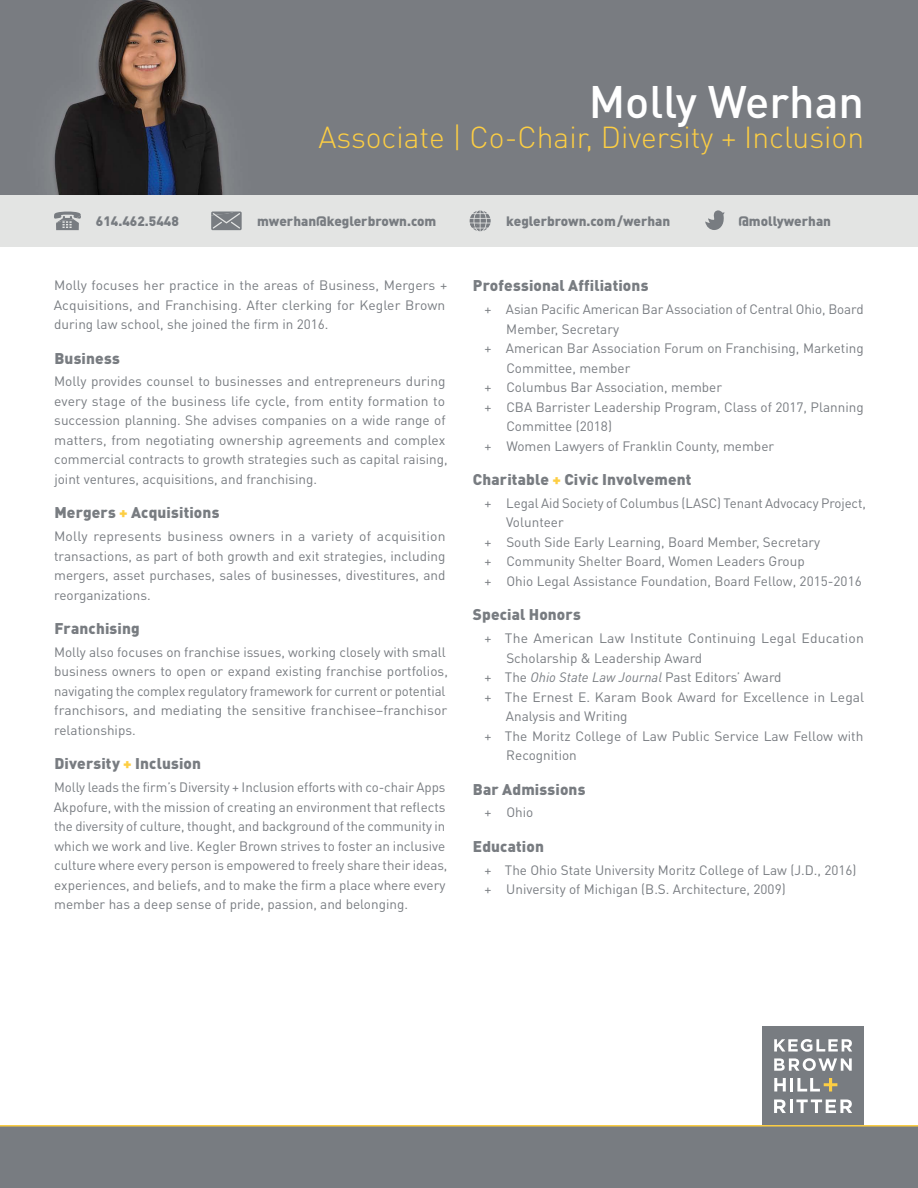
<style>
.page{position:relative;width:918px;height:1188px;background:#fff}
.page>*{position:absolute;margin:0;border:0;box-sizing:border-box;transform-origin:0 0}
.t1{font:500 45px "DIN Pro";color:#fff}
.t2{font:300 30px "DIN Pro";color:#fdce43}
.t3{font:900 15.3px "DIN Pro";letter-spacing:.01em;color:#787c81}
.t4{font:13.5px/19.5px "DIN Pro";color:#787c81}
.t5{font:900 13.5px "DIN Pro";color:#787c81}
.s1{color:#fdce43}
.s2{font-style:italic}
</style>
<div class="page">
<div style="left:0;top:1125px;width:918px;height:63px;background:#787c81"></div>
<div style="left:762px;top:1026px;width:102px;height:99px;background:#787c81"></div>
<hr style="left:790px;top:1099px;width:3px;height:14px;background:#fff">
<svg style="left:774px;top:1039px;width:78px;height:13px"></svg>
<svg style="left:774px;top:1099px;width:12px;height:14px"></svg>
<svg style="left:796px;top:1099px;width:56px;height:14px"></svg>
<svg style="left:774px;top:1058px;width:78px;height:13px"></svg>
<svg style="left:774px;top:1078px;width:12px;height:14px"></svg>
<hr style="left:790px;top:1078px;width:3px;height:14px;background:#fff">
<svg style="left:797px;top:1078px;width:40px;height:14px"></svg>
<div style="left:0;top:194px;width:918px;height:53px;background:#e3e4e3"></div>
<hr style="left:0;top:1125px;width:918px;height:2px;background:#fdce43">
<svg style="left:54px;top:211px;width:27px;height:19px"></svg>
<svg style="left:211px;top:212px;width:31px;height:18px"></svg>
<svg style="left:470px;top:210px;width:21px;height:21px"></svg>
<img style="left:0;top:0;width:918px;height:194px">
<svg style="left:705px;top:210px;width:20px;height:20px"></svg>
<h1 class="t1" style="left:589px;top:71px;width:277px">Molly Werhan</h1>
<h2 class="t2" style="left:318px;top:116px;width:547px">Associate | Co-Chair, Diversity + Inclusion</h2>
<p class="t5" style="left:96px;top:212px;width:84px">614.462.5448</p>
<p class="t5" style="left:257px;top:212px;width:181px">mwerhan@keglerbrown.com</p>
<p class="t5" style="left:506px;top:212px;width:166px">keglerbrown.com/werhan</p>
<p class="t5" style="left:738px;top:212px;width:94px">@mollywerhan</p>
<p class="t4" style="left:54px;top:275px;width:395px">Molly focuses her practice in the areas of Business, Mergers +<br>Acquisitions, and Franchising. After clerking for Kegler Brown during law school, she joined the firm in 2016.</p>
<p class="t3" style="left:54px;top:348px;width:67px">Business</p>
<p class="t4" style="left:54px;top:371px;width:395px">Molly provides counsel to businesses and entrepreneurs during every stage of the business life cycle, from entity formation to succession planning. She advises companies on a wide range of matters, from negotiating ownership agreements and complex commercial contracts to growth strategies such as capital raising, joint ventures, acquisitions, and franchising.</p>
<p class="t3" style="left:54px;top:502px;width:166px">Mergers <span class="s1">+</span> Acquisitions</p>
<p class="t4" style="left:54px;top:526px;width:393px;text-align:justify">Molly represents business owners in a variety of acquisition transactions, as part of both growth and exit strategies, including mergers, asset purchases, sales of businesses, divestitures, and reorganizations.</p>
<p class="t3" style="left:54px;top:618px;width:87px">Franchising</p>
<p class="t4" style="left:54px;top:642px;width:395px">Molly also focuses on franchise issues, working closely with small business owners to open or expand existing franchise portfolios, navigating the complex regulatory framework for current or potential franchisors, and mediating the sensitive franchisee–franchisor relationships.</p>
<p class="t3" style="left:54px;top:753px;width:148px">Diversity <span class="s1">+</span> Inclusion</p>
<p class="t4" style="left:54px;top:777px;width:395px">Molly leads the firm’s Diversity + Inclusion efforts with co-chair Apps Akpofure, with the mission of creating an environment that reflects the diversity of culture, thought, and background of the community in which we work and live. Kegler Brown strives to foster an inclusive culture where every person is empowered to freely share their ideas, experiences, and beliefs, and to make the firm a place where every member has a deep sense of pride, passion, and belonging.</p>
<p class="t3" style="left:473px;top:276px;width:177px">Professional Affiliations</p>
<p class="t4" style="left:484px;top:299px;width:381px">+ Asian Pacific American Bar Association of Central Ohio, Board</p>
<p class="t4" style="left:506px;top:319px;width:114px">Member, Secretary</p>
<p class="t4" style="left:484px;top:338px;width:381px">+ American Bar Association Forum on Franchising, Marketing</p>
<p class="t4" style="left:506px;top:358px;width:126px">Committee, member</p>
<p class="t4" style="left:484px;top:377px;width:239px">+ Columbus Bar Association, member</p>
<p class="t4" style="left:484px;top:397px;width:381px">+ CBA Barrister Leadership Program, Class of 2017, Planning</p>
<p class="t4" style="left:506px;top:416px;width:107px">Committee (2018)</p>
<p class="t4" style="left:484px;top:436px;width:291px">+ Women Lawyers of Franklin County, member</p>
<p class="t3" style="left:473px;top:469px;width:220px">Charitable <span class="s1">+</span> Civic Involvement</p>
<p class="t4" style="left:484px;top:493px;width:383px">+ Legal Aid Society of Columbus (LASC) Tenant Advocacy Project,</p>
<p class="t4" style="left:506px;top:512px;width:59px">Volunteer</p>
<p class="t4" style="left:484px;top:532px;width:337px">+ South Side Early Learning, Board Member, Secretary</p>
<p class="t4" style="left:484px;top:551px;width:322px">+ Community Shelter Board, Women Leaders Group</p>
<p class="t4" style="left:484px;top:571px;width:379px">+ Ohio Legal Assistance Foundation, Board Fellow, 2015-2016</p>
<p class="t3" style="left:473px;top:605px;width:109px">Special Honors</p>
<p class="t4" style="left:484px;top:628px;width:381px">+ The American Law Institute Continuing Legal Education</p>
<p class="t4" style="left:506px;top:648px;width:197px">Scholarship &amp; Leadership Award</p>
<p class="t4" style="left:484px;top:667px;width:299px">+ The <span class="s2">Ohio State Law Journal</span> Past Editors’ Award</p>
<p class="t4" style="left:484px;top:687px;width:381px">+ The Ernest E. Karam Book Award for Excellence in Legal</p>
<p class="t4" style="left:506px;top:706px;width:123px">Analysis and Writing</p>
<p class="t4" style="left:484px;top:726px;width:381px">+ The Moritz College of Law Public Service Law Fellow with</p>
<p class="t4" style="left:506px;top:745px;width:72px">Recognition</p>
<p class="t3" style="left:473px;top:779px;width:114px">Bar Admissions</p>
<p class="t4" style="left:484px;top:802px;width:50px">+ Ohio</p>
<p class="t3" style="left:473px;top:836px;width:73px">Education</p>
<p class="t4" style="left:484px;top:860px;width:374px">+ The Ohio State University Moritz College of Law (J.D., 2016) + University of Michigan (B.S. Architecture, 2009)</p>
</div>
